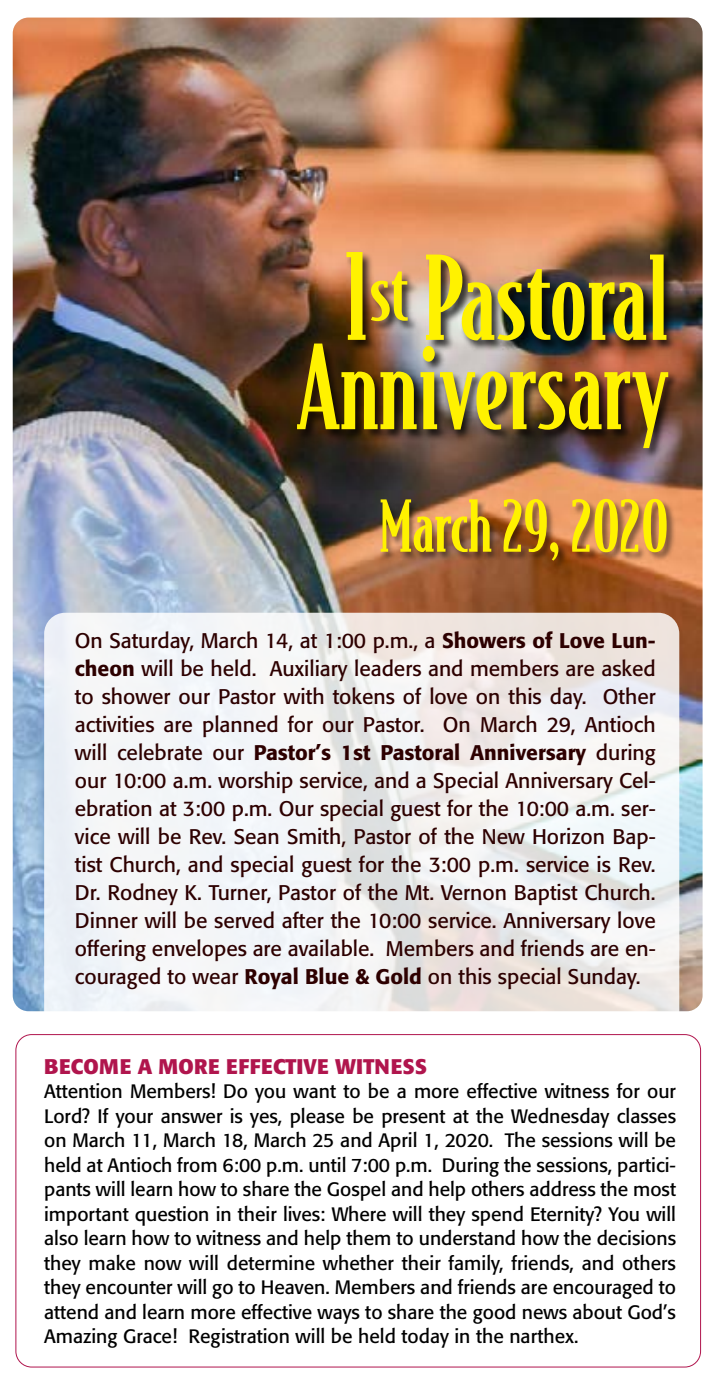
<style>
.page{position:relative;width:714px;height:1386px;background:#fff}
.page>*{position:absolute;margin:0;border:0;box-sizing:border-box;transform-origin:0 0}
.t1{font:500 110.6px/89.2px "Bodega Serif";color:#fff200;text-align:center}
.t2{font:500 67.73px "Bodega Serif";color:#fff200}
.t3{font:21px/28px "Formata";color:#2d0000;text-align:justify}
.t4{font:700 21px "Formata";color:#b0154d}
.t5{font:19.25px/24.5px "Formata";color:#000;text-align:justify}
.s1{font-size:113.75px}
.s2{font-weight:500}
</style>
<div class="page">
<img style="left:13px;top:18px;width:690px;height:993px">
<div style="left:380px;top:501px;width:295px;height:68px;background:#000;opacity:.45"></div>
<div style="left:297px;top:251px;width:382px;height:208px;background:#000;opacity:.75"></div>
<svg style="left:44px;top:613px;width:635px;height:398px;fill:#f2f5f6"></svg>
<h1 class="t1" style="left:297px;top:251px;width:374px"><span class="s1">1</span><sup>st</sup> Pastoral<br>Anniversary</h1>
<h2 class="t2" style="left:379px;top:485px;width:291px">March 29, 2020</h2>
<p class="t3" style="left:75px;top:627px;width:582px">On Saturday, March 14, at 1:00 p.m., a <span class="s2">Showers of Love Lun&shy;cheon</span> will be held. Auxiliary leaders and members are asked to shower our Pastor with tokens of love on this day. Other activities are planned for our Pastor. On March 29, Antioch will celebrate our <span class="s2">Pastor’s 1st Pastoral Anniversary</span> during our 10:00 a.m. worship service, and a Special Anniversary Cel&shy;ebration at 3:00 p.m. Our special guest for the 10:00 a.m. ser&shy;vice will be Rev. Sean Smith, Pastor of the New Horizon Bap&shy;tist Church, and special guest for the 3:00 p.m. service is Rev.<br>Dr. Rodney K. Turner, Pastor of the Mt. Vernon Baptist Church.<br>Dinner will be served after the 10:00 service. Anniversary love offering envelopes are available. Members and friends are en&shy;couraged to wear <span class="s2">Royal Blue &amp; Gold</span> on this special Sunday.</p>
<p class="t4" style="left:44px;top:1053px;width:384px">BECOME A MORE EFFECTIVE WITNESS</p>
<p class="t5" style="left:44px;top:1079px;width:633px">Attention Members! Do you want to be a more effective witness for our Lord? If your answer is yes, please be present at the Wednesday classes on March 11, March 18, March 25 and April 1, 2020. The sessions will be held at Antioch from 6:00 p.m. until 7:00 p.m. During the sessions, partici&shy;pants will learn how to share the Gospel and help others address the most important question in their lives: Where will they spend Eternity? You will also learn how to witness and help them to understand how the decisions they make now will determine whether their family, friends, and others they encounter will go to Heaven. Members and friends are encouraged to attend and learn more effective ways to share the good news about God’s Amazing Grace! Registration will be held today in the narthex.</p>
</div>
